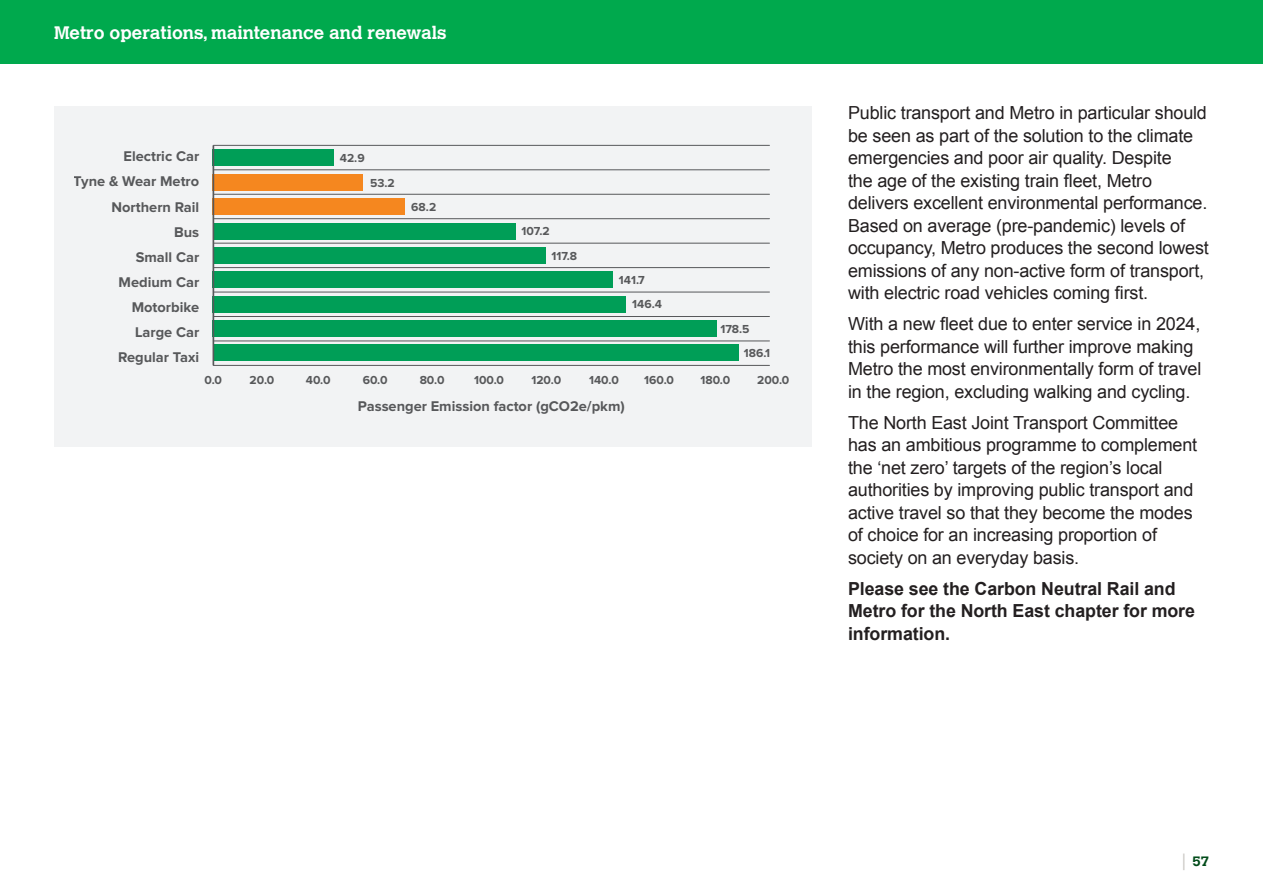
<style>
.page{position:relative;width:1263px;height:893px;background:#fff}
.page>*{position:absolute;margin:0;border:0;box-sizing:border-box;transform-origin:0 0}
.Body{font:18px/22.5px "Arial";letter-spacing:-.01em;color:#231f20}
.Body-2{font:700 18px/22.5px "Arial";letter-spacing:-.005em;color:#231f20}
.t1{font:700 18px "Calvert";color:#fff}
.t2{font:700 14.55px/25px "Proxima Nova";color:#57585a;text-align:right}
.t3{font:700 13.5px "Calvert";color:#004b19}
.t4{font:700 12px/24.3px "Proxima Nova";color:#57585a}
.s1{font-family:"Calvert MT Std";font-weight:400;font-size:16.65px;color:#cac8c4}
</style>
<div class="page">
<div style="left:0;top:0;width:1263px;height:64px;background:#00a94d"></div>
<div style="left:54px;top:106px;width:758px;height:340px;background:#f2f3f4"></div>
<div style="left:213px;top:344px;width:525px;height:17px;background:#009e57"></div>
<div style="left:213px;top:320px;width:504px;height:17px;background:#009e57"></div>
<div style="left:213px;top:296px;width:413px;height:17px;background:#009e57"></div>
<div style="left:213px;top:271px;width:400px;height:17px;background:#009e57"></div>
<div style="left:213px;top:247px;width:332px;height:17px;background:#009e57"></div>
<div style="left:213px;top:223px;width:302px;height:17px;background:#009e57"></div>
<div style="left:213px;top:198px;width:192px;height:17px;background:#f5871f"></div>
<div style="left:213px;top:174px;width:150px;height:17px;background:#f5871f"></div>
<div style="left:213px;top:149px;width:121px;height:17px;background:#009e57"></div>
<hr style="left:213px;top:145px;width:1px;height:220px;background:#57585a">
<hr style="left:213px;top:170px;width:556px;height:1px;background:#57585a">
<hr style="left:213px;top:145px;width:556px;height:1px;background:#57585a">
<hr style="left:213px;top:194px;width:556px;height:1px;background:#57585a">
<hr style="left:213px;top:218px;width:556px;height:1px;background:#57585a">
<hr style="left:213px;top:243px;width:556px;height:1px;background:#57585a">
<hr style="left:213px;top:267px;width:556px;height:1px;background:#57585a">
<hr style="left:213px;top:292px;width:556px;height:1px;background:#57585a">
<hr style="left:213px;top:316px;width:556px;height:1px;background:#57585a">
<hr style="left:213px;top:365px;width:556px;height:1px;background:#57585a">
<hr style="left:213px;top:341px;width:556px;height:1px;background:#57585a">
<p class="t1" style="left:54px;top:21px;width:394px">Metro operations, maintenance and renewals</p>
<p class="t2" style="left:73px;top:145px;width:128px">Electric Car<br>Tyne &amp; Wear Metro<br>Northern Rail<br>Bus<br>Small Car<br>Medium Car<br>Motorbike<br>Large Car<br>Regular Taxi</p>
<p class="t4" style="left:340px;top:147px;width:26px">42.9</p>
<p class="t4" style="left:370px;top:171px;width:26px">53.2</p>
<p class="t4" style="left:411px;top:195px;width:26px">68.2</p>
<p class="t4" style="left:521px;top:220px;width:30px">107.2</p>
<p class="t4" style="left:551px;top:244px;width:27px">117.8</p>
<p class="t4" style="left:632px;top:268px;width:31px;text-indent:-13px">141.7<br>146.4</p>
<p class="t4" style="left:744px;top:317px;width:28px;text-indent:-23px">178.5<br>186.1</p>
<p class="t4" style="left:204px;top:369px;width:19px">0.0</p>
<p class="t4" style="left:250px;top:369px;width:26px">20.0</p>
<p class="t4" style="left:306px;top:369px;width:26px">40.0</p>
<p class="t4" style="left:363px;top:369px;width:26px">60.0</p>
<p class="t4" style="left:420px;top:369px;width:26px">80.0</p>
<p class="t4" style="left:474px;top:369px;width:31px">100.0</p>
<p class="t4" style="left:531px;top:369px;width:31px">120.0</p>
<p class="t4" style="left:589px;top:369px;width:31px">140.0</p>
<p class="t4" style="left:644px;top:369px;width:31px">160.0</p>
<p class="t4" style="left:700px;top:369px;width:31px">180.0</p>
<p class="t4" style="left:757px;top:369px;width:34px">200.0</p>
<p class="t2" style="left:358px;top:395px;width:268px">Passenger Emission factor (gCO2e/pkm)</p>
<p class="Body" style="left:848px;top:102px;width:362px">Public transport and Metro in particular should be seen as part of the solution to the climate emergencies and poor air quality. Despite<br>the age of the existing train fleet, Metro delivers excellent environmental performance.<br>Based on average (pre-pandemic) levels of occupancy, Metro produces the second lowest emissions of any non-active form of transport, with electric road vehicles coming first.</p>
<p class="Body" style="left:848px;top:313px;width:355px">With a new fleet due to enter service in 2024, this performance will further improve making Metro the most environmentally form of travel in the region, excluding walking and cycling.</p>
<p class="Body" style="left:848px;top:412px;width:351px">The North East Joint Transport Committee has an ambitious programme to complement the ‘net zero’ targets of the region’s local authorities by improving public transport and active travel so that they become the modes of choice for an increasing proportion of society on an everyday basis.</p>
<p class="Body-2" style="left:848px;top:578px;width:348px">Please see the Carbon Neutral Rail and<br>Metro for the North East chapter for more information.</p>
<p class="t3" style="left:1180px;top:853px;width:30px"><span class="s1">|</span> 57</p>
</div>
